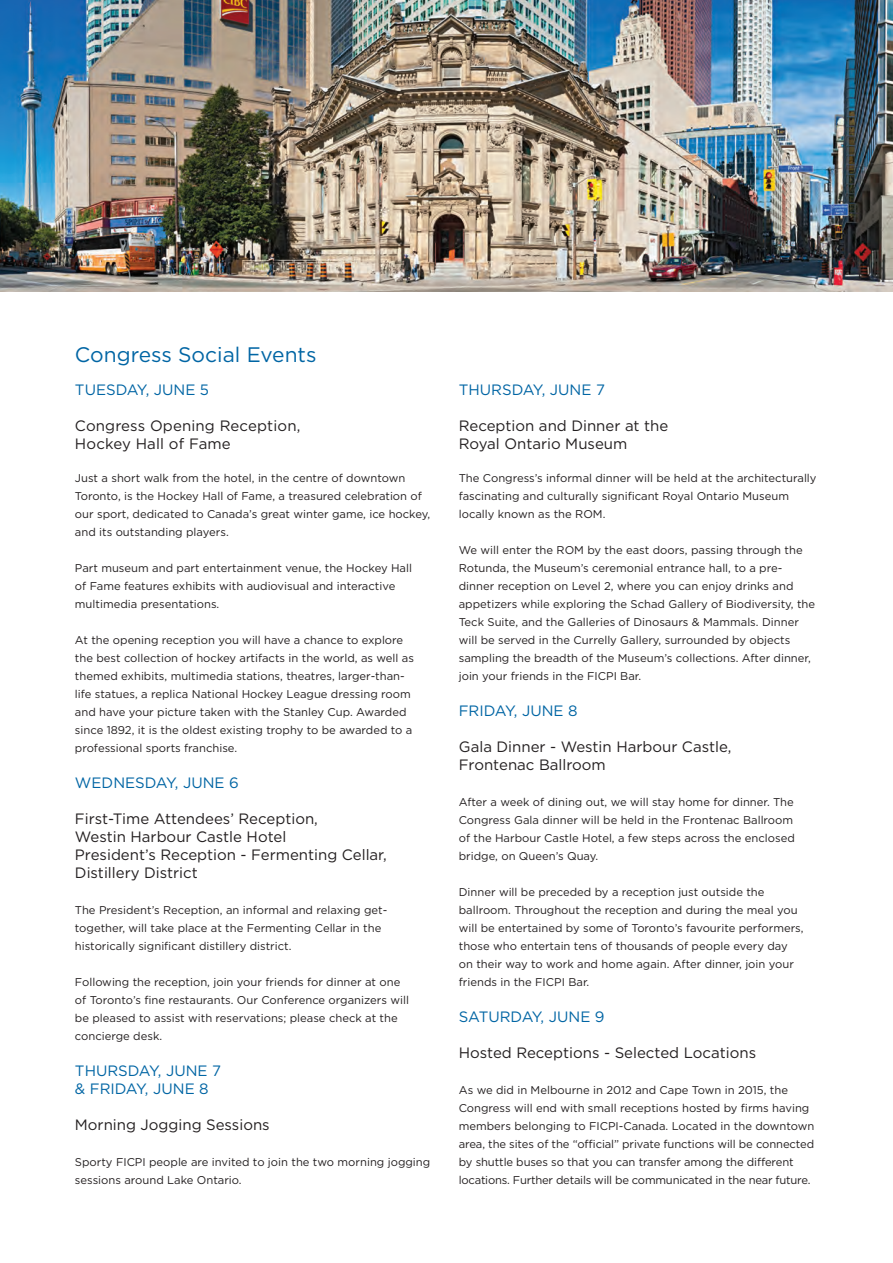
<style>
.page{position:relative;width:893px;height:1263px;background:#fff}
.page>*{position:absolute;margin:0;border:0;box-sizing:border-box;transform-origin:0 0}
.Heading_1{font:21px "Gotham";color:#0065a4}
.Heading_3{font:15px/18px "Gotham";color:#231f20}
.Heading_2__Caps{font:15px/18px "Gotham";color:#0065a4}
.t1{font:11.25px/18px "Gotham";color:#231f20}
</style>
<div class="page">
<img style="left:0;top:0;width:893px;height:291px">
<p class="Heading_1" style="left:75px;top:341px;width:243px">Congress Social Events</p>
<p class="Heading_2__Caps" style="left:75px;top:381px;width:136px">TUESDAY, JUNE 5</p>
<p class="Heading_3" style="left:75px;top:417px;width:227px">Congress Opening Reception,<br>Hockey Hall of Fame</p>
<p class="t1" style="left:75px;top:469px;width:357px">Just a short walk from the hotel, in the centre of downtown Toronto, is the Hockey Hall of Fame, a treasured celebration of our sport, dedicated to Canada’s great winter game, ice hockey, and its outstanding players.</p>
<p class="t1" style="left:75px;top:559px;width:339px">Part museum and part entertainment venue, the Hockey Hall of Fame features exhibits with audiovisual and interactive multimedia presentations.</p>
<p class="t1" style="left:75px;top:631px;width:341px">At the opening reception you will have a chance to explore the best collection of hockey artifacts in the world, as well as themed exhibits, multimedia stations, theatres, larger-than&shy;life statues, a replica National Hockey League dressing room and have your picture taken with the Stanley Cup. Awarded since 1892, it is the oldest existing trophy to be awarded to a professional sports franchise.</p>
<p class="Heading_2__Caps" style="left:75px;top:774px;width:165px">WEDNESDAY, JUNE 6</p>
<p class="Heading_3" style="left:75px;top:810px;width:244px">First-Time Attendees’ Reception,<br>Westin Harbour Castle Hotel</p>
<p class="Heading_3" style="left:75px;top:846px;width:313px">President’s Reception - Fermenting Cellar,<br>Distillery District</p>
<p class="t1" style="left:75px;top:901px;width:314px">The President’s Reception, an informal and relaxing get&shy;together, will take place at the Fermenting Cellar in the historically significant distillery district.</p>
<p class="t1" style="left:75px;top:973px;width:335px">Following the reception, join your friends for dinner at one of Toronto’s fine restaurants. Our Conference organizers will be pleased to assist with reservations; please check at the concierge desk.</p>
<p class="Heading_2__Caps" style="left:75px;top:1062px;width:148px">THURSDAY, JUNE 7 &amp; FRIDAY, JUNE 8</p>
<p class="Heading_3" style="left:75px;top:1116px;width:196px">Morning Jogging Sessions</p>
<p class="t1" style="left:75px;top:1153px;width:357px">Sporty FICPI people are invited to join the two morning jogging sessions around Lake Ontario.</p>
<p class="Heading_2__Caps" style="left:459px;top:381px;width:148px">THURSDAY, JUNE 7</p>
<p class="Heading_3" style="left:459px;top:417px;width:211px">Reception and Dinner at the<br>Royal Ontario Museum</p>
<p class="t1" style="left:459px;top:469px;width:359px">The Congress’s informal dinner will be held at the architecturally fascinating and culturally significant Royal Ontario Museum locally known as the ROM.</p>
<p class="t1" style="left:459px;top:541px;width:358px">We will enter the ROM by the east doors, passing through the Rotunda, the Museum’s ceremonial entrance hall, to a pre&shy;dinner reception on Level 2, where you can enjoy drinks and appetizers while exploring the Schad Gallery of Biodiversity, the Teck Suite, and the Galleries of Dinosaurs &amp; Mammals. Dinner will be served in the Currelly Gallery, surrounded by objects sampling the breadth of the Museum’s collections. After dinner, join your friends in the FICPI Bar.</p>
<p class="Heading_2__Caps" style="left:459px;top:702px;width:120px">FRIDAY, JUNE 8</p>
<p class="Heading_3" style="left:459px;top:738px;width:274px">Gala Dinner - Westin Harbour Castle,<br>Frontenac Ballroom</p>
<p class="t1" style="left:459px;top:793px;width:338px">After a week of dining out, we will stay home for dinner. The Congress Gala dinner will be held in the Frontenac Ballroom of the Harbour Castle Hotel, a few steps across the enclosed bridge, on Queen’s Quay.</p>
<p class="t1" style="left:459px;top:883px;width:346px">Dinner will be preceded by a reception just outside the ballroom. Throughout the reception and during the meal you will be entertained by some of Toronto’s favourite performers, those who entertain tens of thousands of people every day on their way to work and home again. After dinner, join your friends in the FICPI Bar.</p>
<p class="Heading_2__Caps" style="left:459px;top:1008px;width:147px">SATURDAY, JUNE 9</p>
<p class="Heading_3" style="left:459px;top:1044px;width:299px">Hosted Receptions - Selected Locations</p>
<p class="t1" style="left:459px;top:1081px;width:357px">As we did in Melbourne in 2012 and Cape Town in 2015, the Congress will end with small receptions hosted by firms having members belonging to FICPI-Canada. Located in the downtown area, the sites of the “official” private functions will be connected by shuttle buses so that you can transfer among the different locations. Further details will be communicated in the near future.</p>
</div>
